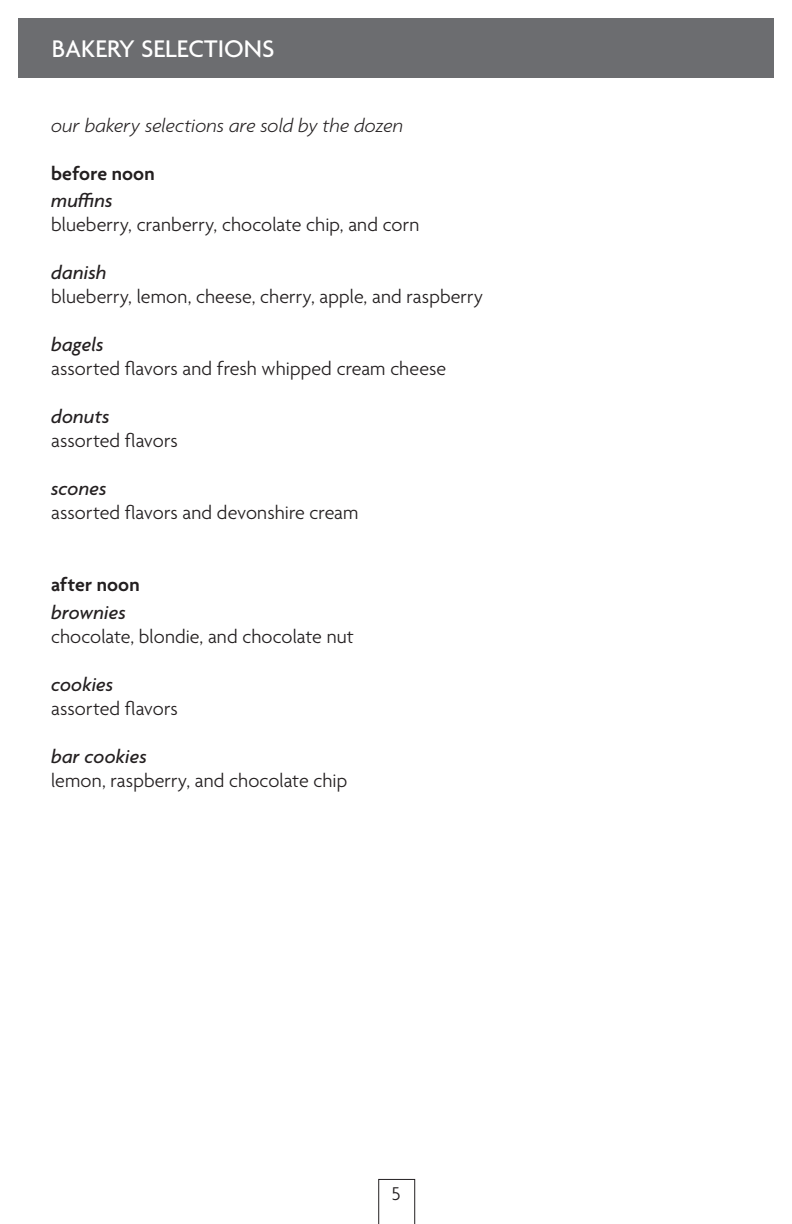
<style>
.page{position:relative;width:792px;height:1224px;background:#fff}
.page>*{position:absolute;margin:0;border:0;box-sizing:border-box;transform-origin:0 0}
.t1{font:500 26px "Agenda";color:#fff}
.TEXT{font:300 20px "Agenda";letter-spacing:.005em;color:#231f20}
.HEADS_2{font:italic 500 20px "Agenda";letter-spacing:.005em;color:#231f20}
.ITALICS{font:italic 300 20px "Agenda";letter-spacing:.005em;color:#231f20}
.HEAD_1{font:600 20px "Agenda";letter-spacing:.01em;color:#231f20}
</style>
<div class="page">
<svg style="left:378px;top:1179px;width:37px;height:45px"></svg>
<div style="left:18px;top:18px;width:756px;height:60px;background:#6c6d70"></div>
<p class="t1" style="left:52px;top:34px;width:224px">BAKERY SELECTIONS</p>
<p class="ITALICS" style="left:51px;top:114px;width:353px">our bakery selections are sold by the dozen</p>
<p class="HEAD_1" style="left:51px;top:163px;width:105px">before noon</p>
<p class="HEADS_2" style="left:51px;top:189px;width:63px">muffins</p>
<p class="TEXT" style="left:51px;top:214px;width:370px">blueberry, cranberry, chocolate chip, and corn</p>
<p class="HEADS_2" style="left:51px;top:261px;width:57px">danish</p>
<p class="TEXT" style="left:51px;top:286px;width:434px">blueberry, lemon, cheese, cherry, apple, and raspberry</p>
<p class="HEADS_2" style="left:51px;top:333px;width:54px">bagels</p>
<p class="TEXT" style="left:51px;top:358px;width:397px">assorted flavors and fresh whipped cream cheese</p>
<p class="HEADS_2" style="left:51px;top:405px;width:60px">donuts</p>
<p class="TEXT" style="left:51px;top:430px;width:128px">assorted flavors</p>
<p class="HEADS_2" style="left:51px;top:477px;width:57px">scones</p>
<p class="TEXT" style="left:51px;top:502px;width:309px">assorted flavors and devonshire cream</p>
<p class="HEAD_1" style="left:51px;top:574px;width:90px">after noon</p>
<p class="HEADS_2" style="left:51px;top:600px;width:76px">brownies</p>
<p class="TEXT" style="left:51px;top:625px;width:304px">chocolate, blondie, and chocolate nut</p>
<p class="HEADS_2" style="left:51px;top:672px;width:64px">cookies</p>
<p class="TEXT" style="left:51px;top:697px;width:128px">assorted flavors</p>
<p class="HEADS_2" style="left:51px;top:744px;width:97px">bar cookies</p>
<p class="TEXT" style="left:51px;top:769px;width:298px">lemon, raspberry, and chocolate chip</p>
<p class="TEXT" style="left:391px;top:1183px;width:11px">5</p>
</div>
